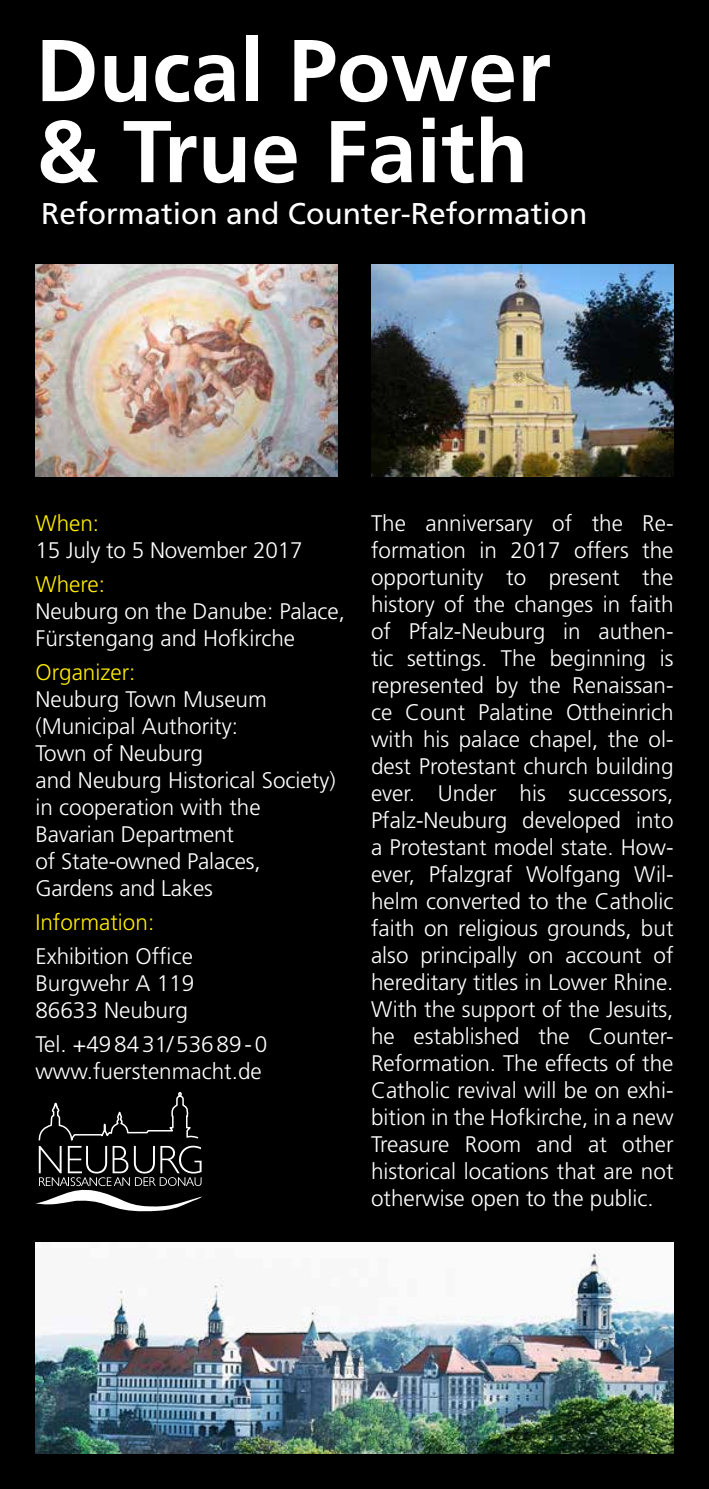
<style>
.page{position:relative;width:709px;height:1489px;background:#fff}
.page>*{position:absolute;margin:0;border:0;box-sizing:border-box;transform-origin:0 0}
.t1{font:700 87.5px/81px "Frutiger";color:#fff}
.t2{font:30px "Frutiger";color:#fff}
.t3{font:300 22.5px/27px "Frutiger";color:#fff}
.t4{font:300 22.5px "Frutiger";color:#ffed00}
</style>
<div class="page">
<div style="left:0;top:0;width:709px;height:1488px;background:#000"></div>
<img style="left:35px;top:264px;width:303px;height:213px">
<img style="left:35px;top:1242px;width:638px;height:211px">
<svg style="left:35px;top:1092px;width:167px;height:120px"></svg>
<img style="left:371px;top:264px;width:302px;height:213px">
<h1 class="t1" style="left:35px;top:31px;width:517px">Ducal Power &amp; True Faith</h1>
<h2 class="t2" style="left:41px;top:196px;width:548px">Reformation and Counter-Reformation</h2>
<p class="t4" style="left:35px;top:510px;width:65px">When:</p>
<p class="t3" style="left:35px;top:536px;width:268px">15 July to 5 November 2017</p>
<p class="t4" style="left:35px;top:571px;width:71px">Where:</p>
<p class="t3" style="left:35px;top:597px;width:311px">Neuburg on the Danube: Palace,<br>Fürstengang and Hofkirche</p>
<p class="t4" style="left:35px;top:659px;width:101px">Organizer:</p>
<p class="t3" style="left:35px;top:686px;width:302px">Neuburg Town Museum (Municipal Authority:<br>Town of Neuburg<br>and Neuburg Historical Society) in cooperation with the<br>Bavarian Department<br>of State-owned Palaces,<br>Gardens and Lakes</p>
<p class="t4" style="left:35px;top:909px;width:120px">Information:</p>
<p class="t3" style="left:35px;top:943px;width:160px;text-align:justify">Exhibition Office Burgwehr A 119<br>86633 Neuburg</p>
<p class="t3" style="left:35px;top:1031px;width:233px">Tel. +498431/53689-0 www.fuerstenmacht.de</p>
<p class="t3" style="left:371px;top:509px;width:304px;text-align:justify">The anniversary of the Re&shy;formation in 2017 offers the opportunity to present the history of the changes in faith of Pfalz-Neuburg in authen&shy;tic settings. The beginning is represented by the Renaissan&shy;ce Count Palatine Ottheinrich with his palace chapel, the ol&shy;dest Protestant church building ever. Under his successors, Pfalz-Neuburg developed into a Protestant model state. How&shy;ever, Pfalzgraf Wolfgang Wil&shy;helm converted to the Catholic faith on religious grounds, but also principally on account of hereditary titles in Lower Rhine.<br>With the support of the Jesuits, he established the Counter-Reformation. The effects of the Catholic revival will be on exhi&shy;bition in the Hofkirche, in a new Treasure Room and at other historical locations that are not otherwise open to the public.</p>
</div>
